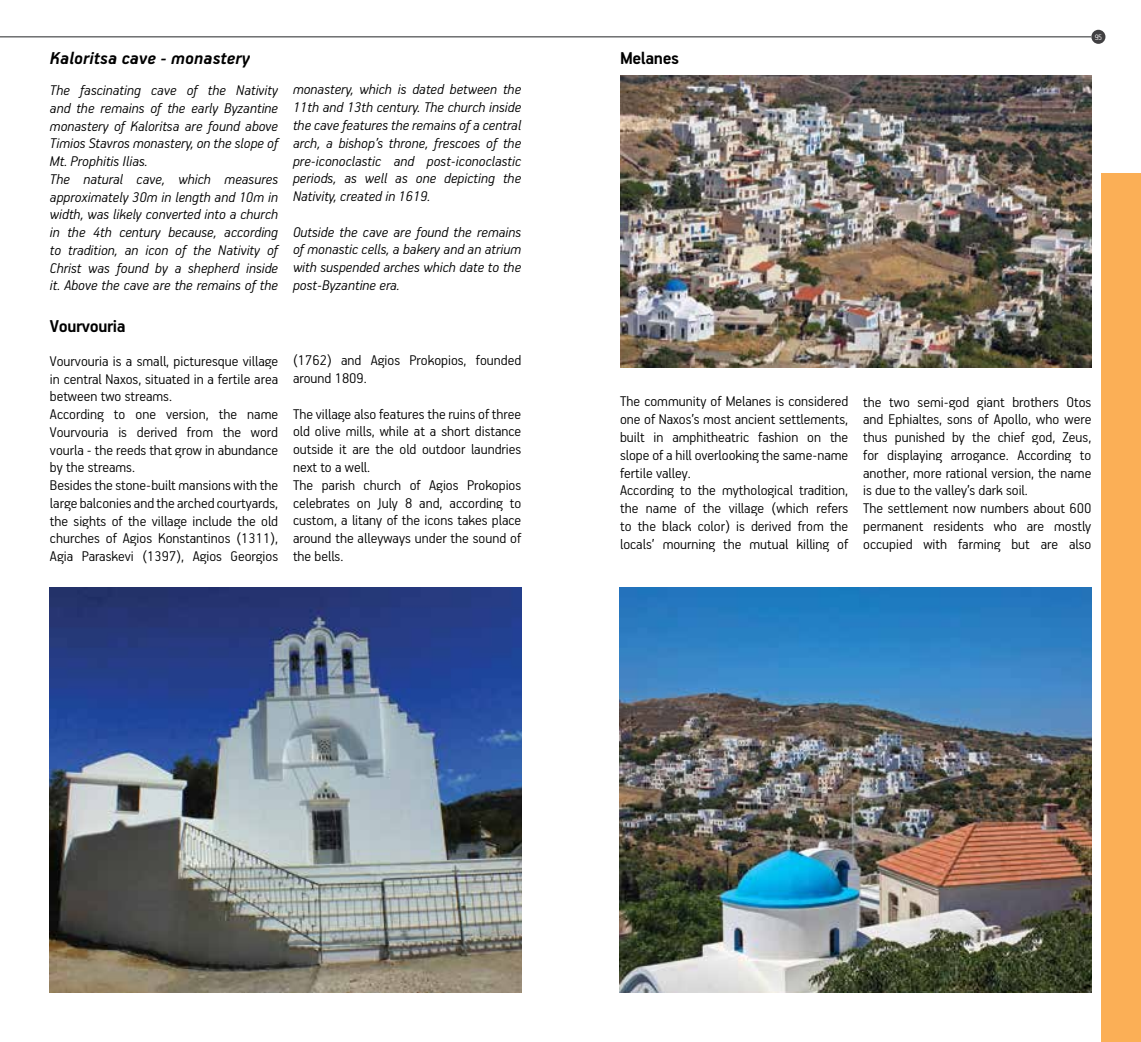
<style>
.page{position:relative;width:1141px;height:1042px;background:#fff}
.page>*{position:absolute;margin:0;border:0;box-sizing:border-box;transform-origin:0 0}
.t1{font:italic 700 19.25px "PF Handbook Pro";color:#000}
.t2{font:700 19.25px "PF Handbook Pro";letter-spacing:-.02em;color:#000}
.t3{font:300 15.75px/17.8px "PF Handbook Pro";color:#000}
.t4{font:italic 300 15.75px/17.8px "PF Handbook Pro";color:#000;text-align:justify}
.t5{font:300 8.75px "PF Handbook Pro";color:#fff}
</style>
<div class="page">
<div style="left:1091px;top:30px;width:14px;height:14px;background:#414042;border-radius:50%"></div>
<hr style="left:0;top:36px;width:1091px;height:1px;background:#58595b">
<div style="left:1101px;top:174px;width:40px;height:868px;background:#fbaf56"></div>
<img style="left:620px;top:75px;width:471px;height:292px">
<img style="left:620px;top:588px;width:471px;height:404px">
<img style="left:50px;top:588px;width:471px;height:404px">
<p class="t1" style="left:50px;top:46px;width:202px">Kaloritsa cave - monastery</p>
<p class="t4" style="left:50px;top:81px;width:230px;text-align:left">The fascinating cave of the Nativity and the remains of the early Byzantine monastery of Kaloritsa are found above Timios Stavros monastery, on the slope of Mt. Prophitis Ilias.<br>The natural cave, which measures approximately 30m in length and 10m in width, was likely converted into a church in the 4th century because, according to tradition, an icon of the Nativity of Christ was found by a shepherd inside it. Above the cave are the remains of the</p>
<p class="t2" style="left:50px;top:314px;width:77px">Vourvouria</p>
<p class="t3" style="left:50px;top:351px;width:230px">Vourvouria is a small, picturesque village in central Naxos, situated in a fertile area between two streams.<br>According to one version, the name Vourvouria is derived from the word vourla - the reeds that grow in abundance by the streams.<br>Besides the stone-built mansions with the large balconies and the arched courtyards, the sights of the village include the old churches of Agios Konstantinos (1311), Agia Paraskevi (1397), Agios Georgios</p>
<p class="t4" style="left:293px;top:80px;width:230px">monastery, which is dated between the 11th and 13th century. The church inside the cave features the remains of a central arch, a bishop’s throne, frescoes of the pre-iconoclastic and post-iconoclastic periods, as well as one depicting the Nativity, created in 1619.</p>
<p class="t4" style="left:293px;top:222px;width:230px">Outside the cave are found the remains of monastic cells, a bakery and an atrium with suspended arches which date to the post-Byzantine era.</p>
<p class="t3" style="left:293px;top:351px;width:230px">(1762) and Agios Prokopios, founded around 1809.</p>
<p class="t3" style="left:293px;top:404px;width:230px">The village also features the ruins of three old olive mills, while at a short distance outside it are the old outdoor laundries next to a well.<br>The parish church of Agios Prokopios celebrates on July 8 and, according to custom, a litany of the icons takes place around the alleyways under the sound of the bells.</p>
<p class="t2" style="left:620px;top:46px;width:60px">Melanes</p>
<p class="t5" style="left:1095px;top:32px;width:9px">95</p>
<p class="t3" style="left:620px;top:392px;width:230px">The community of Melanes is considered one of Naxos’s most ancient settlements, built in amphitheatric fashion on the slope of a hill overlooking the same-name fertile valley.<br>According to the mythological tradition, the name of the village (which refers to the black color) is derived from the locals’ mourning the mutual killing of</p>
<p class="t3" style="left:863px;top:392px;width:230px">the two semi-god giant brothers Otos and Ephialtes, sons of Apollo, who were thus punished by the chief god, Zeus, for displaying arrogance. According to another, more rational version, the name is due to the valley’s dark soil.<br>The settlement now numbers about 600 permanent residents who are mostly occupied with farming but are also</p>
</div>
